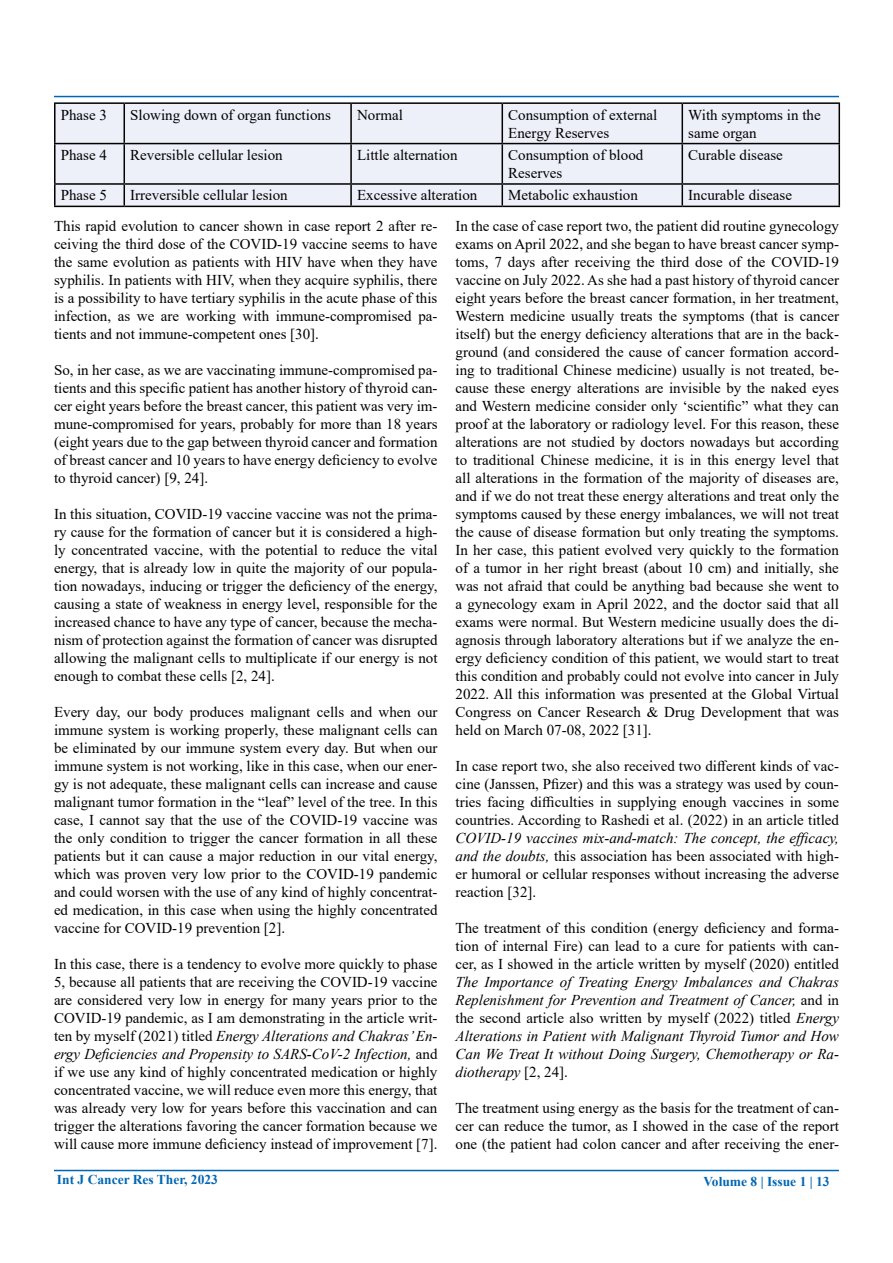
<style>
.page{position:relative;width:893px;height:1263px;background:#fff}
.page>*{position:absolute;margin:0;border:0;box-sizing:border-box;transform-origin:0 0}
.t1{font:15px/18px "Times New Roman";color:#000;text-align:justify}
.t2{font:italic 15px/18px "Times New Roman";color:#000;text-align:justify}
.t3{font:700 13.5px "Times New Roman";color:#0066b3}
.s1{font-style:italic}
.s2{font-style:normal}
</style>
<div class="page">
<hr style="left:54px;top:1170px;width:785px;height:1px;background:#0066b3">
<hr style="left:54px;top:96px;width:785px;height:1px;background:#0066b3">
<div style="left:56px;top:104px;width:782px;height:102px;background:#eef0f9"></div>
<hr style="left:54px;top:102px;width:70px;height:2px;background:#000">
<hr style="left:54px;top:104px;width:2px;height:39px;background:#000">
<hr style="left:124px;top:102px;width:227px;height:2px;background:#000">
<hr style="left:124px;top:104px;width:1px;height:39px;background:#000">
<hr style="left:351px;top:102px;width:151px;height:2px;background:#000">
<hr style="left:350px;top:104px;width:2px;height:39px;background:#000">
<hr style="left:502px;top:102px;width:180px;height:2px;background:#000">
<hr style="left:502px;top:104px;width:1px;height:39px;background:#000">
<hr style="left:682px;top:102px;width:158px;height:2px;background:#000">
<hr style="left:682px;top:104px;width:1px;height:39px;background:#000">
<hr style="left:838px;top:104px;width:2px;height:39px;background:#000">
<hr style="left:54px;top:143px;width:70px;height:1px;background:#000">
<hr style="left:54px;top:144px;width:2px;height:39px;background:#000">
<hr style="left:124px;top:143px;width:227px;height:1px;background:#000">
<hr style="left:124px;top:144px;width:1px;height:39px;background:#000">
<hr style="left:351px;top:143px;width:151px;height:1px;background:#000">
<hr style="left:350px;top:144px;width:2px;height:39px;background:#000">
<hr style="left:502px;top:143px;width:180px;height:1px;background:#000">
<hr style="left:502px;top:144px;width:1px;height:39px;background:#000">
<hr style="left:682px;top:143px;width:158px;height:1px;background:#000">
<hr style="left:682px;top:144px;width:1px;height:39px;background:#000">
<hr style="left:838px;top:144px;width:2px;height:39px;background:#000">
<hr style="left:54px;top:183px;width:70px;height:2px;background:#000">
<hr style="left:54px;top:185px;width:2px;height:21px;background:#000">
<hr style="left:124px;top:183px;width:227px;height:2px;background:#000">
<svg style="left:124px;top:185px;width:1px;height:21px"></svg>
<hr style="left:351px;top:183px;width:151px;height:2px;background:#000">
<hr style="left:350px;top:185px;width:2px;height:21px;background:#000">
<hr style="left:502px;top:183px;width:180px;height:2px;background:#000">
<svg style="left:502px;top:185px;width:1px;height:21px"></svg>
<hr style="left:682px;top:183px;width:158px;height:2px;background:#000">
<svg style="left:682px;top:185px;width:1px;height:21px"></svg>
<hr style="left:838px;top:185px;width:2px;height:21px;background:#000">
<hr style="left:54px;top:206px;width:70px;height:1px;background:#000">
<hr style="left:124px;top:206px;width:227px;height:1px;background:#000">
<hr style="left:351px;top:206px;width:151px;height:1px;background:#000">
<hr style="left:502px;top:206px;width:180px;height:1px;background:#000">
<hr style="left:682px;top:206px;width:158px;height:1px;background:#000">
<p class="t1" style="left:61px;top:105px;width:48px">Phase 3</p>
<p class="t1" style="left:130px;top:105px;width:202px">Slowing down of organ functions</p>
<p class="t1" style="left:357px;top:105px;width:47px">Normal</p>
<p class="t1" style="left:508px;top:105px;width:151px">Consumption of external<br>Energy Reserves</p>
<p class="t1" style="left:688px;top:105px;width:134px">With symptoms in the same organ</p>
<p class="t1" style="left:61px;top:145px;width:48px">Phase 4</p>
<p class="t1" style="left:130px;top:145px;width:154px">Reversible cellular lesion</p>
<p class="t1" style="left:357px;top:145px;width:102px">Little alternation</p>
<p class="t1" style="left:508px;top:145px;width:137px">Consumption of blood<br>Reserves</p>
<p class="t1" style="left:688px;top:145px;width:96px">Curable disease</p>
<p class="t1" style="left:61px;top:186px;width:48px">Phase 5</p>
<p class="t1" style="left:130px;top:186px;width:159px">Irreversible cellular lesion</p>
<p class="t1" style="left:357px;top:186px;width:122px">Excessive alteration</p>
<p class="t1" style="left:508px;top:186px;width:131px">Metabolic exhaustion</p>
<p class="t1" style="left:688px;top:186px;width:105px">Incurable disease</p>
<p class="t1" style="left:54px;top:216px;width:385px">This rapid evolution to cancer shown in case report 2 after re&shy;ceiving the third dose of the COVID-19 vaccine seems to have the same evolution as patients with HIV have when they have syphilis. In patients with HIV, when they acquire syphilis, there is a possibility to have tertiary syphilis in the acute phase of this infection, as we are working with immune-compromised pa&shy;tients and not immune-competent ones [30].</p>
<p class="t1" style="left:54px;top:360px;width:385px">So, in her case, as we are vaccinating immune-compromised pa&shy;tients and this specific patient has another history of thyroid can&shy;cer eight years before the breast cancer, this patient was very im&shy;mune-compromised for years, probably for more than 18 years (eight years due to the gap between thyroid cancer and formation of breast cancer and 10 years to have energy deficiency to evolve to thyroid cancer) [9, 24].</p>
<p class="t1" style="left:54px;top:504px;width:385px">In this situation, COVID-19 vaccine vaccine was not the prima&shy;ry cause for the formation of cancer but it is considered a high&shy;ly concentrated vaccine, with the potential to reduce the vital energy, that is already low in quite the majority of our popula&shy;tion nowadays, inducing or trigger the deficiency of the energy, causing a state of weakness in energy level, responsible for the increased chance to have any type of cancer, because the mecha&shy;nism of protection against the formation of cancer was disrupted allowing the malignant cells to multiplicate if our energy is not enough to combat these cells [2, 24].</p>
<p class="t1" style="left:54px;top:702px;width:385px">Every day, our body produces malignant cells and when our immune system is working properly, these malignant cells can be eliminated by our immune system every day. But when our immune system is not working, like in this case, when our ener&shy;gy is not adequate, these malignant cells can increase and cause malignant tumor formation in the “leaf” level of the tree. In this case, I cannot say that the use of the COVID-19 vaccine was the only condition to trigger the cancer formation in all these patients but it can cause a major reduction in our vital energy, which was proven very low prior to the COVID-19 pandemic and could worsen with the use of any kind of highly concentrat&shy;ed medication, in this case when using the highly concentrated vaccine for COVID-19 prevention [2].</p>
<p class="t1" style="left:54px;top:954px;width:385px">In this case, there is a tendency to evolve more quickly to phase 5, because all patients that are receiving the COVID-19 vaccine are considered very low in energy for many years prior to the COVID-19 pandemic, as I am demonstrating in the article writ&shy;ten by myself (2021) titled <span class="s1">Energy Alterations and Chakras’ En&shy;ergy Deficiencies and Propensity to SARS-CoV-2 Infection,</span> and if we use any kind of highly concentrated medication or highly concentrated vaccine, we will reduce even more this energy, that was already very low for years before this vaccination and can trigger the alterations favoring the cancer formation because we will cause more immune deficiency instead of improvement [7].</p>
<p class="t1" style="left:455px;top:216px;width:385px">In the case of case report two, the patient did routine gynecology exams on April 2022, and she began to have breast cancer symp&shy;toms, 7 days after receiving the third dose of the COVID-19 vaccine on July 2022. As she had a past history of thyroid cancer eight years before the breast cancer formation, in her treatment, Western medicine usually treats the symptoms (that is cancer itself) but the energy deficiency alterations that are in the back&shy;ground (and considered the cause of cancer formation accord&shy;ing to traditional Chinese medicine) usually is not treated, be&shy;cause these energy alterations are invisible by the naked eyes and Western medicine consider only ‘scientific” what they can proof at the laboratory or radiology level. For this reason, these alterations are not studied by doctors nowadays but according to traditional Chinese medicine, it is in this energy level that all alterations in the formation of the majority of diseases are, and if we do not treat these energy alterations and treat only the symptoms caused by these energy imbalances, we will not treat the cause of disease formation but only treating the symptoms.<br>In her case, this patient evolved very quickly to the formation of a tumor in her right breast (about 10 cm) and initially, she was not afraid that could be anything bad because she went to a gynecology exam in April 2022, and the doctor said that all exams were normal. But Western medicine usually does the di&shy;agnosis through laboratory alterations but if we analyze the en&shy;ergy deficiency condition of this patient, we would start to treat this condition and probably could not evolve into cancer in July 2022. All this information was presented at the Global Virtual Congress on Cancer Research &amp; Drug Development that was held on March 07-08, 2022 [31].</p>
<p class="t1" style="left:455px;top:756px;width:385px">In case report two, she also received two different kinds of vac&shy;cine (Janssen, Pfizer) and this was a strategy was used by coun&shy;tries facing difficulties in supplying enough vaccines in some countries. According to Rashedi et al. (2022) in an article titled</p>
<p class="t1" style="left:455px;top:828px;width:385px"><span class="s1">COVID‐19 vaccines mix‐and‐match: The concept, the efficacy, and the doubts,</span> this association has been associated with high&shy;er humoral or cellular responses without increasing the adverse reaction [32].</p>
<p class="t1" style="left:455px;top:918px;width:385px">The treatment of this condition (energy deficiency and forma&shy;tion of internal Fire) can lead to a cure for patients with can&shy;cer, as I showed in the article written by myself (2020) entitled</p>
<p class="t2" style="left:455px;top:973px;width:385px">The Importance of Treating Energy Imbalances and Chakras Replenishment for Prevention and Treatment of Cancer, <span class="s2">and in the second article also written by myself (2022) titled</span> Energy Alterations in Patient with Malignant Thyroid Tumor and How Can We Treat It without Doing Surgery, Chemotherapy or Ra&shy;diotherapy <span class="s2">[2, 24].</span></p>
<p class="t1" style="left:455px;top:1098px;width:385px">The treatment using energy as the basis for the treatment of can&shy;cer can reduce the tumor, as I showed in the case of the report one (the patient had colon cancer and after receiving the ener-</p>
<p class="t3" style="left:57px;top:1169px;width:163px">Int J Cancer Res Ther, 2023</p>
<p class="t3" style="left:703px;top:1172px;width:128px">Volume 8 | Issue 1 | 13</p>
</div>
